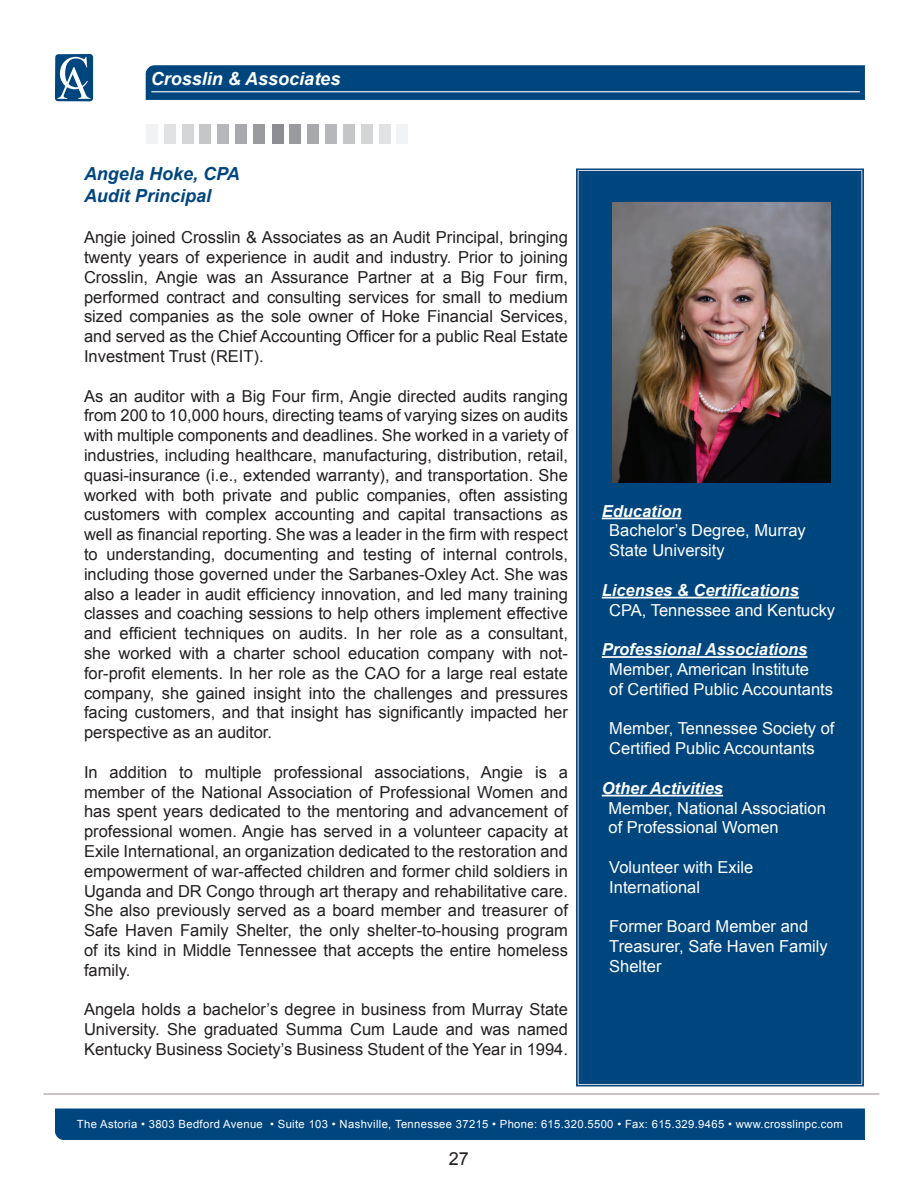
<style>
.page{position:relative;width:918px;height:1188px;background:#fff}
.page>*{position:absolute;margin:0;border:0;box-sizing:border-box;transform-origin:0 0}
.t1{font:italic 700 18px/21.6px "Arial";color:#00467e}
.t2{font:italic 700 18px "Arial";color:#fff}
.t3{font:18px "Arial";color:#231f20}
.t4{font:16.5px/19.8px "Arial";color:#231f20;text-align:justify}
.t5{font:16.5px/19.8px "Arial";color:#fff}
.t6{font:italic 700 16.5px "Arial";color:#fff}
.t7{font:11.25px "Arial";letter-spacing:.03em;color:#fff}
</style>
<div class="page">
<hr style="left:44px;top:1093px;width:835px;height:2px;background:#a29b9a">
<div style="left:55px;top:1108px;width:810px;height:32px;background:#00467e"></div>
<svg style="left:145px;top:65px;width:720px;height:35px;background:#064a81"></svg>
<hr style="left:151px;top:91px;width:709px;height:1px;background:#fff">
<div style="left:55px;top:54px;width:38px;height:47px;background:#00467e;border-radius:3px"></div>
<svg style="left:57px;top:57px;width:33px;height:42px"></svg>
<div style="left:272px;top:124px;width:11px;height:19px;background:#8b8d90"></div>
<div style="left:290px;top:124px;width:11px;height:19px;background:#999b9e"></div>
<div style="left:253px;top:124px;width:12px;height:19px;background:#999b9e"></div>
<div style="left:307px;top:124px;width:12px;height:19px;background:#a8a9ad"></div>
<div style="left:236px;top:124px;width:11px;height:19px;background:#a8a9ad"></div>
<div style="left:325px;top:124px;width:11px;height:19px;background:#b6b7bb"></div>
<div style="left:218px;top:124px;width:11px;height:19px;background:#b6b7bb"></div>
<div style="left:344px;top:124px;width:11px;height:19px;background:#c5c6c8"></div>
<div style="left:199px;top:124px;width:12px;height:19px;background:#c5c6c8"></div>
<div style="left:361px;top:124px;width:11px;height:19px;background:#d4d5d7"></div>
<div style="left:182px;top:124px;width:11px;height:19px;background:#d4d5d7"></div>
<div style="left:379px;top:124px;width:11px;height:19px;background:#e1e2e4"></div>
<div style="left:164px;top:124px;width:11px;height:19px;background:#e1e2e4"></div>
<div style="left:397px;top:124px;width:11px;height:19px;background:#f2f3f4"></div>
<div style="left:146px;top:124px;width:12px;height:19px;background:#f2f3f4"></div>
<div style="left:566px;top:159px;width:307px;height:937px;background:#fff"></div>
<div style="left:576px;top:168px;width:288px;height:919px;background:#00467e"></div>
<div style="left:580px;top:173px;width:280px;height:909px;border:2px solid #0c487e"></div>
<img style="left:613px;top:203px;width:217px;height:279px">
<hr style="left:602px;top:518px;width:80px;height:1px;background:#fff">
<hr style="left:602px;top:597px;width:197px;height:1px;background:#fff">
<hr style="left:602px;top:656px;width:205px;height:2px;background:#fff">
<hr style="left:602px;top:795px;width:121px;height:1px;background:#fff">
<p class="t2" style="left:151px;top:69px;width:191px">Crosslin &amp; Associates</p>
<p class="t1" style="left:84px;top:163px;width:157px">Angela Hoke, CPA<br>Audit Principal</p>
<p class="t4" style="left:84px;top:228px;width:486px">Angie joined Crosslin &amp; Associates as an Audit Principal, bringing twenty years of experience in audit and industry. Prior to joining Crosslin, Angie was an Assurance Partner at a Big Four firm, performed contract and consulting services for small to medium sized companies as the sole owner of Hoke Financial Services, and served as the Chief Accounting Officer for a public Real Estate Investment Trust (REIT).</p>
<p class="t4" style="left:84px;top:386px;width:485px">As an auditor with a Big Four firm, Angie directed audits ranging from 200 to 10,000 hours, directing teams of varying sizes on audits with multiple components and deadlines. She worked in a variety of industries, including healthcare, manufacturing, distribution, retail, quasi-insurance (i.e., extended warranty), and transportation. She worked with both private and public companies, often assisting customers with complex accounting and capital transactions as well as financial reporting. She was a leader in the firm with respect to understanding, documenting and testing of internal controls, including those governed under the Sarbanes-Oxley Act. She was also a leader in audit efficiency innovation, and led many training classes and coaching sessions to help others implement effective and efficient techniques on audits. In her role as a consultant, she worked with a charter school education company with not&shy;for-profit elements. In her role as the CAO for a large real estate company, she gained insight into the challenges and pressures facing customers, and that insight has significantly impacted her perspective as an auditor.</p>
<p class="t4" style="left:84px;top:762px;width:485px">In addition to multiple professional associations, Angie is a member of the National Association of Professional Women and has spent years dedicated to the mentoring and advancement of professional women. Angie has served in a volunteer capacity at Exile International, an organization dedicated to the restoration and empowerment of war-affected children and former child soldiers in Uganda and DR Congo through art therapy and rehabilitative care.<br>She also previously served as a board member and treasurer of Safe Haven Family Shelter, the only shelter-to-housing program of its kind in Middle Tennessee that accepts the entire homeless family.</p>
<p class="t4" style="left:84px;top:1000px;width:486px">Angela holds a bachelor’s degree in business from Murray State University. She graduated Summa Cum Laude and was named Kentucky Business Society’s Business Student of the Year in 1994.</p>
<p class="t6" style="left:602px;top:502px;width:81px">Education</p>
<p class="t5" style="left:609px;top:521px;width:198px">Bachelor’s Degree, Murray<br>State University</p>
<p class="t6" style="left:602px;top:581px;width:199px">Licenses &amp; Certifications</p>
<p class="t5" style="left:609px;top:600px;width:227px">CPA, Tennessee and Kentucky</p>
<p class="t6" style="left:602px;top:640px;width:207px">Professional Associations</p>
<p class="t5" style="left:609px;top:659px;width:225px">Member, American Institute<br>of Certified Public Accountants</p>
<p class="t5" style="left:609px;top:719px;width:227px">Member, Tennessee Society of<br>Certified Public Accountants</p>
<p class="t6" style="left:602px;top:779px;width:123px">Other Activities</p>
<p class="t5" style="left:608px;top:798px;width:219px">Member, National Association of Professional Women</p>
<p class="t5" style="left:609px;top:857px;width:145px">Volunteer with Exile<br>International</p>
<p class="t5" style="left:609px;top:917px;width:220px">Former Board Member and<br>Treasurer, Safe Haven Family<br>Shelter</p>
<p class="t7" style="left:77px;top:1117px;width:767px">The Astoria • 3803 Bedford Avenue • Suite 103 • Nashville, Tennessee 37215 • Phone: 615.320.5500 • Fax: 615.329.9465 • www.crosslinpc.com</p>
<p class="t3" style="left:449px;top:1149px;width:22px">27</p>
</div>
